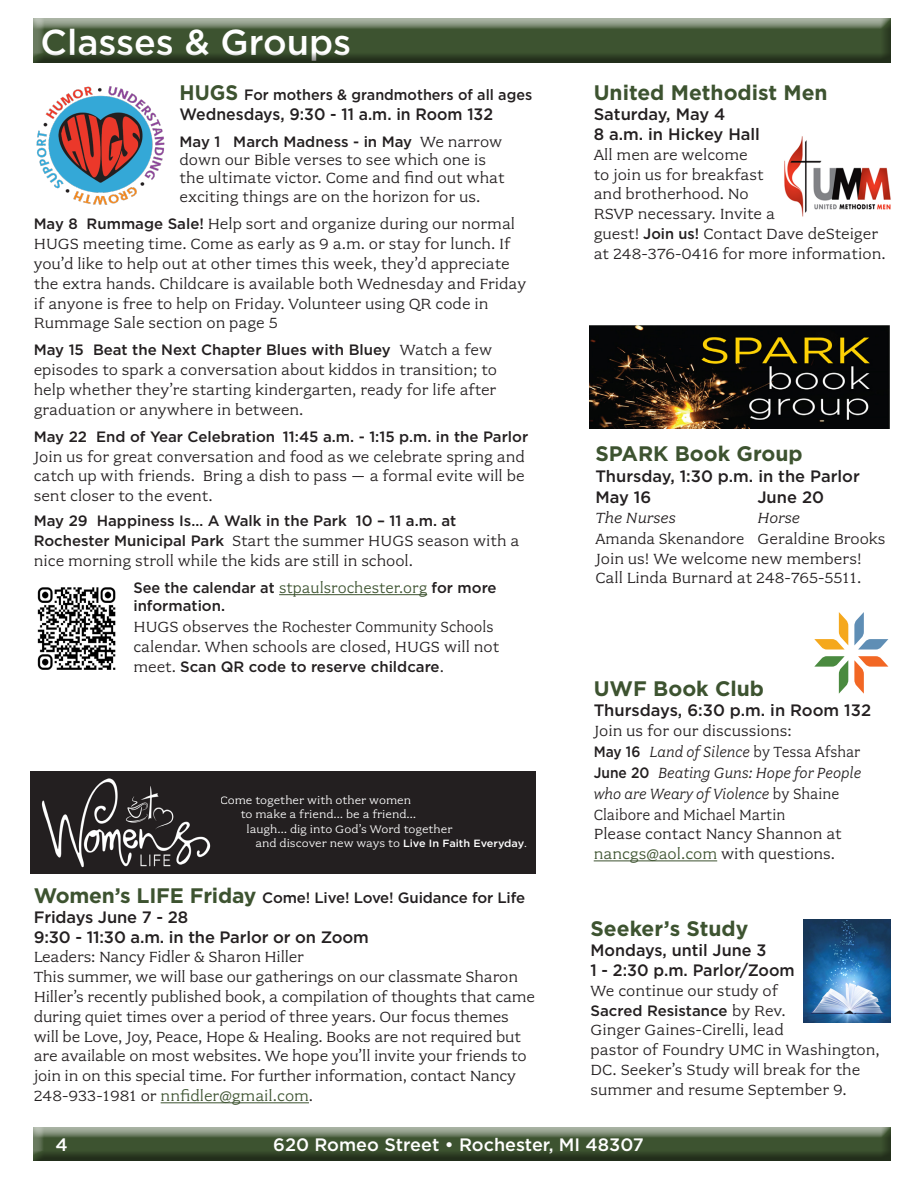
<style>
.page{position:relative;width:918px;height:1188px;background:#fff}
.page>*{position:absolute;margin:0;border:0;box-sizing:border-box;transform-origin:0 0}
.t1{font:500 36px "Gotham";color:#fff}
.Heading{font:700 21px "Gotham";color:#3d5330}
.t2{font:500 18px "Gotham";color:#fff}
.Heading-2{font:16.5px/19.8px "Fairplex Wide OT";color:#231f20}
.Body{font:16.5px/18px "Fairplex Wide OT";color:#231f20}
.Subheading{font:500 16.5px "Gotham";color:#231f20}
.Subheading-2{font:italic 16.5px/21px "Fairplex Wide OT";color:#231f20;scale:.92 1}
.Subheading-3{font:16.5px "Fairplex Wide OT";color:#231f20;scale:.96 1}
.Subheading-4{font:500 16.5px "Gotham";color:#231f20;scale:.96 1}
.Subheading-5{font:italic 16.5px "Fairplex Wide OT";color:#231f20;scale:.91 1}
.Heading-3{font:500 16.5px "Gotham";color:#231f20}
.t3{font:16.5px "Fairplex Wide OT";color:#3d5330}
.Subheading-6{font:16.5px "Fairplex Wide OT";color:#231f20}
.Subheading-7{font:italic 16.5px "Fairplex Wide OT";color:#231f20}
.Body-2{font:500 15px/18px "Gotham";color:#231f20}
.Heading-4{font:500 15px "Gotham";color:#231f20;scale:.96 1}
.Subheading-8{font:12px "Fairplex Wide OT";color:#fff;scale:1.04 1}
.s1{font-weight:700;font-size:21px;color:#3d5330}
.s2{font-family:"Fairplex Wide OT";font-weight:400;font-size:16.5px}
.s3{font-family:"Gotham";font-weight:500;font-size:15px}
.s4{font-family:"Fairplex Wide OT";font-weight:400;font-size:16.5px;color:#3d5330}
.s5{font-family:"Gotham";font-weight:500;font-size:10.5px}
.s6{font-size:10.5px}
.s7{color:#3d5330}
.s8{font-family:"Gotham";font-weight:500;font-style:normal;font-size:15px}
.s9{font-style:normal}
.s10{color:#231f20}
</style>
<div class="page">
<div style="left:29px;top:1126px;width:862px;height:34px;background:#a9b3a4"></div>
<div style="left:29px;top:1128px;width:862px;height:34px;background:#231f20;opacity:.5"></div>
<div style="left:31px;top:18px;width:861px;height:47px;background:#231f20;opacity:.5"></div>
<img style="left:803px;top:920px;width:88px;height:103px">
<div style="left:215px;top:771px;width:321px;height:103px;background:#231f20"></div>
<img style="left:31px;top:771px;width:184px;height:103px">
<hr style="left:161px;top:1103px;width:148px;height:1px;background:#3d5330">
<img style="left:784px;top:136px;width:107px;height:81px">
<hr style="left:279px;top:594px;width:148px;height:1px;background:#3d5330">
<img style="left:36px;top:86px;width:129px;height:119px">
<img style="left:37px;top:587px;width:79px;height:83px">
<img style="left:589px;top:325px;width:301px;height:104px">
<hr style="left:594px;top:861px;width:123px;height:1px;background:#3d5330">
<svg style="left:814px;top:656px;width:34px;height:38px"></svg>
<svg style="left:854px;top:612px;width:34px;height:38px"></svg>
<svg style="left:814px;top:612px;width:34px;height:38px"></svg>
<svg style="left:854px;top:656px;width:34px;height:38px"></svg>
<h1 class="t1" style="left:40px;top:19px;width:312px">Classes &amp; Groups</h1>
<p class="Heading-4" style="left:180px;top:85px;width:369px"><span class="s1">HUGS</span> For mothers &amp; grandmothers of all ages</p>
<p class="Subheading-4" style="left:180px;top:103px;width:328px">Wednesdays, 9:30 - 11 a.m. in Room 132</p>
<p class="Body-2" style="left:180px;top:132px;width:324px">May 1 March Madness - in May <span class="s2">We narrow</span></p>
<p class="Body" style="left:180px;top:150px;width:327px">down our Bible verses to see which one is the ultimate victor. Come and find out what</p>
<p class="Body" style="left:180px;top:188px;width:302px">exciting things are on the horizon for us.</p>
<p class="Heading-2" style="left:34px;top:214px;width:494px"><span class="s3">May 8 Rummage Sale!</span> Help sort and organize during our normal HUGS meeting time. Come as early as 9 a.m. or stay for lunch. If you’d like to help out at other times this week, they’d appreciate the extra hands. Childcare is available both Wednesday and Friday if anyone is free to help on Friday. Volunteer using QR code in Rummage Sale section on page 5</p>
<p class="Body-2" style="left:34px;top:341px;width:460px">May 15 Beat the Next Chapter Blues with Bluey <span class="s2">Watch a few</span></p>
<p class="Heading-2" style="left:34px;top:360px;width:465px;text-align:justify">episodes to spark a conversation about kiddos in transition; to help whether they’re starting kindergarten, ready for life after graduation or anywhere in between.</p>
<p class="Body-2" style="left:34px;top:427px;width:496px">May 22 End of Year Celebration 11:45 a.m. - 1:15 p.m. in the Parlor</p>
<p class="Heading-2" style="left:34px;top:447px;width:493px;text-align:justify">Join us for great conversation and food as we celebrate spring and catch up with friends. Bring a dish to pass – a formal evite will be sent closer to the event.</p>
<p class="Body-2" style="left:34px;top:512px;width:424px">May 29 Happiness Is… A Walk in the Park 10 – 11 a.m. at</p>
<p class="Heading-2" style="left:34px;top:531px;width:487px"><span class="s3">Rochester Municipal Park</span> Start the summer HUGS season with a nice morning stroll while the kids are still in school.</p>
<p class="Body-2" style="left:133px;top:578px;width:365px">See the calendar at <span class="s4">stpaulsrochester.org</span> for more information.</p>
<p class="Body" style="left:133px;top:617px;width:367px;line-height:19.8px">HUGS observes the Rochester Community Schools calendar. When schools are closed, HUGS will not</p>
<p class="Body-2" style="left:133px;top:657px;width:312px"><span class="s2">meet.</span> Scan QR code to reserve childcare<span class="s2">.</span></p>
<p class="Subheading-8" style="left:220px;top:793px;width:185px">Come together with other women</p>
<p class="Subheading-8" style="left:241px;top:808px;width:170px">to make a friend… be a friend…</p>
<p class="Subheading-8" style="left:247px;top:822px;width:200px">laugh… dig into God’s Word together</p>
<p class="Subheading-8" style="left:255px;top:837px;width:263px">and discover new ways to <span class="s5">Live In Faith Everyday</span><span class="s6">.</span></p>
<p class="Body-2" style="left:34px;top:889px;width:493px"><span class="s1">Women’s LIFE Friday</span> Come! Live! Love! Guidance for Life</p>
<p class="Subheading" style="left:34px;top:906px;width:156px">Fridays June 7 - 28</p>
<p class="Subheading" style="left:34px;top:926px;width:337px">9:30 - 11:30 a.m. in the Parlor or on Zoom</p>
<p class="Heading-2" style="left:34px;top:947px;width:272px">Leaders: Nancy Fidler &amp; Sharon Hiller</p>
<p class="Heading-2" style="left:34px;top:967px;width:503px">This summer, we will base our gatherings on our classmate Sharon Hiller’s recently published book, a compilation of thoughts that came during quiet times over a period of three years. Our focus themes will be Love, Joy, Peace, Hope &amp; Healing. Books are not required but are available on most websites. We hope you’ll invite your friends to join in on this special time. For further information, contact Nancy 248-933-1981 or <span class="s7">nnfidler@gmail.com</span>.</p>
<p class="Heading" style="left:594px;top:79px;width:235px">United Methodist Men</p>
<p class="Heading-3" style="left:594px;top:104px;width:133px">Saturday, May 4</p>
<p class="Heading-3" style="left:594px;top:123px;width:168px">8 a.m. in Hickey Hall</p>
<p class="Heading-2" style="left:594px;top:145px;width:293px">All men are welcome<br>to join us for breakfast<br>and brotherhood. No<br>RSVP necessary. Invite a<br>guest! <span class="s3">Join us!</span> Contact Dave deSteiger at 248-376-0416 for more information.</p>
<p class="Heading" style="left:595px;top:440px;width:209px">SPARK Book Group</p>
<p class="Subheading" style="left:595px;top:465px;width:266px">Thursday, 1:30 p.m. in the Parlor</p>
<p class="Subheading" style="left:595px;top:486px;width:57px">May 16</p>
<p class="Subheading" style="left:757px;top:486px;width:68px">June 20</p>
<p class="Subheading-7" style="left:595px;top:508px;width:82px">The Nurses</p>
<p class="Subheading-7" style="left:757px;top:508px;width:44px">Horse</p>
<p class="Subheading-3" style="left:595px;top:529px;width:304px">Amanda Skenandore Geraldine Brooks</p>
<p class="Heading-2" style="left:595px;top:549px;width:268px">Join us! We welcome new members!</p>
<p class="Heading-2" style="left:595px;top:568px;width:268px">Call Linda Burnard at 248-765-5511.</p>
<p class="Heading" style="left:594px;top:675px;width:172px">UWF Book Club</p>
<p class="Subheading" style="left:594px;top:699px;width:279px">Thursdays, 6:30 p.m. in Room 132</p>
<p class="Subheading-6" style="left:594px;top:721px;width:199px">Join us for our discussions:</p>
<p class="Subheading-5" style="left:594px;top:742px;width:295px"><span class="s8">May 16</span> Land of Silence <span class="s9">by Tessa Afshar</span></p>
<p class="Subheading-2" style="left:594px;top:762px;width:292px"><span class="s8">June 20</span> Beating Guns: Hope for People who are Weary of Violence <span class="s9">by Shaine<br>Claibore and Michael Martin</span></p>
<p class="Heading-2" style="left:594px;top:824px;width:250px">Please contact Nancy Shannon at</p>
<p class="t3" style="left:594px;top:845px;width:243px">nancgs@aol.com <span class="s10">with questions.</span></p>
<p class="Heading" style="left:591px;top:915px;width:159px">Seeker’s Study</p>
<p class="Subheading" style="left:591px;top:940px;width:177px">Mondays, until June 3</p>
<p class="Subheading" style="left:591px;top:959px;width:206px">1 - 2:30 p.m. Parlor/Zoom</p>
<p class="Heading-2" style="left:591px;top:981px;width:189px">We continue our study of</p>
<p class="Body-2" style="left:591px;top:1001px;width:197px">Sacred Resistance <span class="s2">by Rev.</span></p>
<p class="Heading-2" style="left:591px;top:1020px;width:291px">Ginger Gaines-Cirelli, lead<br>pastor of Foundry UMC in Washington, DC. Seeker’s Study will break for the summer and resume September 9.</p>
<p class="t2" style="left:55px;top:1133px;width:14px">4</p>
<p class="t2" style="left:273px;top:1133px;width:372px">620 Romeo Street • Rochester, MI 48307</p>
</div>
